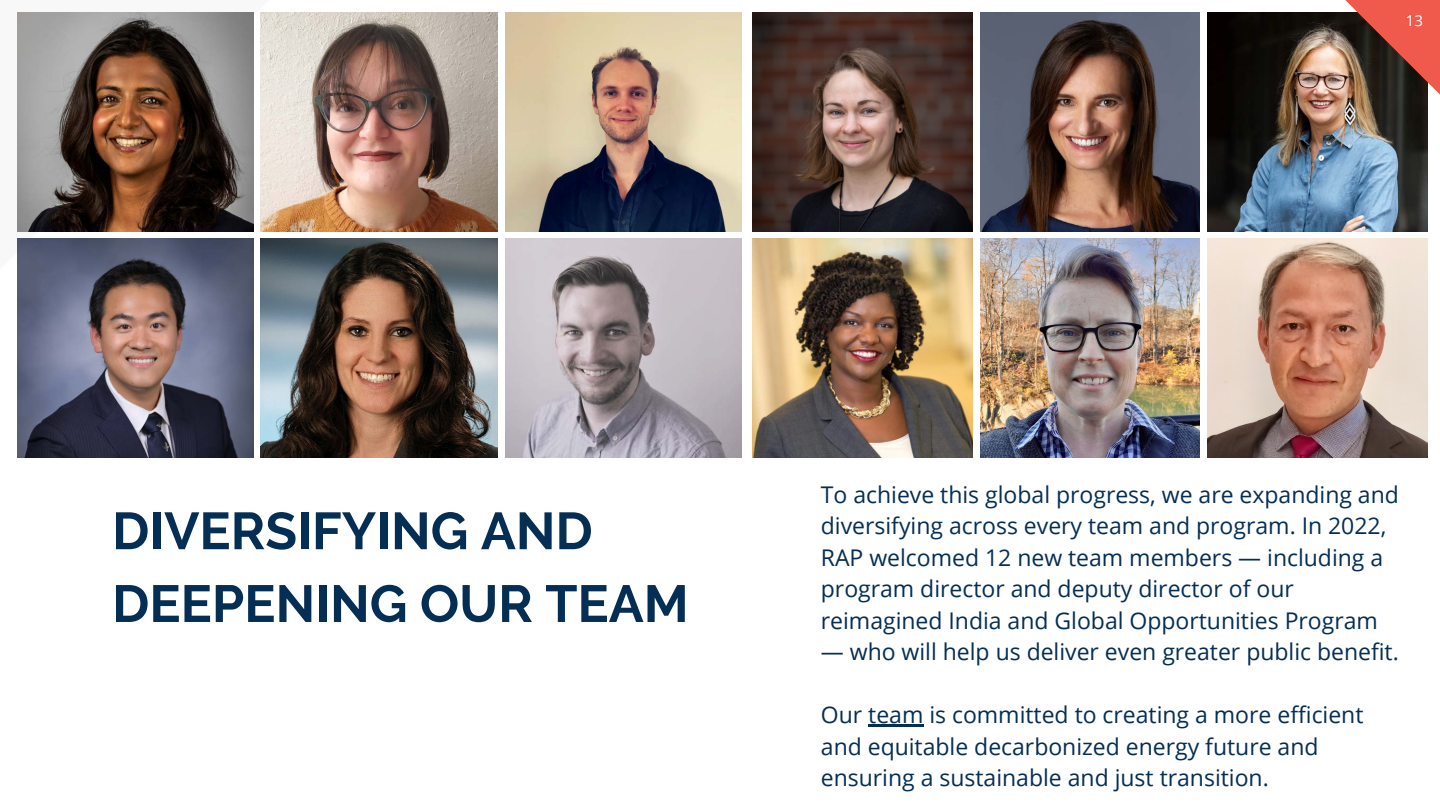
<style>
.page{position:relative;width:1440px;height:810px;background:#fff}
.page>*{position:absolute;margin:0;border:0;box-sizing:border-box;transform-origin:0 0}
.t1{font:700 52px/72.8px "Raleway";color:#042e54}
.t2{font:23px/31.5px "Open Sans";color:#042e54}
.t3{font:15px "Open Sans";color:#fff}
</style>
<div class="page">
<img style="left:753px;top:13px;width:220px;height:218px">
<img style="left:980px;top:13px;width:220px;height:218px">
<img style="left:1207px;top:13px;width:221px;height:218px">
<img style="left:753px;top:239px;width:220px;height:219px">
<img style="left:980px;top:239px;width:220px;height:219px">
<img style="left:1207px;top:239px;width:221px;height:219px">
<svg style="left:17px;top:12px;width:252px;height:258px"></svg>
<svg style="left:1345px;top:0;width:95px;height:95px;background:#95473b"></svg>
<img style="left:17px;top:13px;width:236px;height:218px">
<img style="left:261px;top:13px;width:237px;height:218px">
<img style="left:505px;top:13px;width:237px;height:218px">
<img style="left:17px;top:239px;width:236px;height:219px">
<img style="left:261px;top:239px;width:237px;height:219px">
<img style="left:505px;top:239px;width:237px;height:219px">
<hr style="left:868px;top:725px;width:55px;height:2px;background:#042e54">
<p class="t3" style="left:1406px;top:10px;width:19px">13</p>
<h1 class="t1" style="left:112px;top:494px;width:578px">DIVERSIFYING AND<br>DEEPENING OUR TEAM</h1>
<p class="t2" style="left:821px;top:478px;width:580px">To achieve this global progress, we are expanding and diversifying across every team and program. In 2022, RAP welcomed 12 new team members — including a program director and deputy director of our reimagined India and Global Opportunities Program</p>
<p class="t2" style="left:821px;top:636px;width:579px">— who will help us deliver even greater public benefit.</p>
<p class="t2" style="left:821px;top:699px;width:544px">Our team is committed to creating a more efficient and equitable decarbonized energy future and ensuring a sustainable and just transition.</p>
</div>
